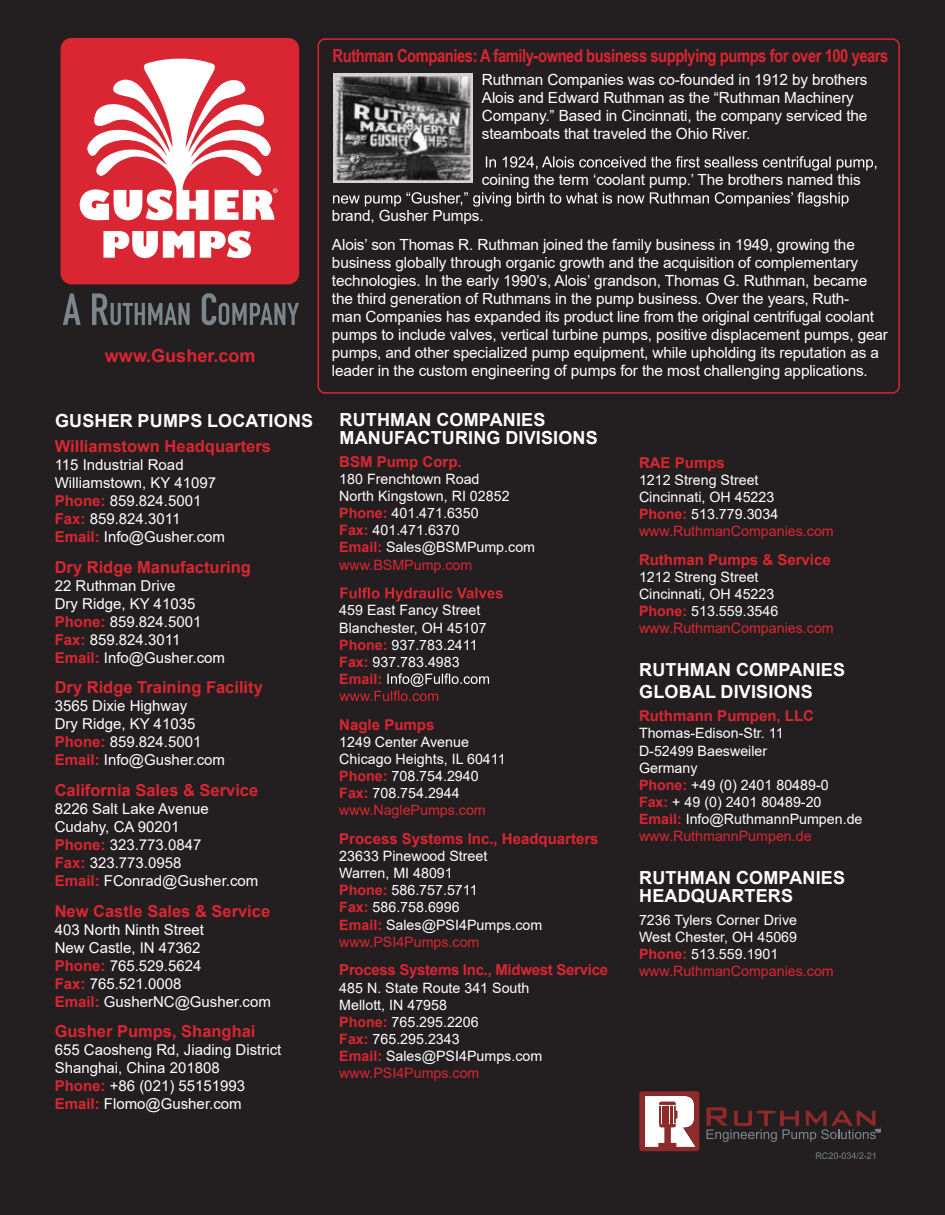
<style>
.page{position:relative;width:945px;height:1215px;background:#fff}
.page>*{position:absolute;margin:0;border:0;box-sizing:border-box;transform-origin:0 0}
.t1{font:700 18px/18px "Arial";letter-spacing:.01em;color:#fff}
.t2{font:700 18px "Arial Narrow";letter-spacing:-.025em;color:#d92632}
.t3{font:700 18px "Arial";color:#d92632}
.t4{font:700 16.5px "Arial";color:#d92632}
.t5{font:15.3px/18px "Arial";letter-spacing:-.01em;color:#fff}
.t6{font:15px/18px "Arial";color:#fff}
.t7{font:700 15px "Arial";color:#d92632}
.t8{font:700 15px "Arial";letter-spacing:-.02em;color:#d92632}
.t9{font:14.25px/17.1px "Arial";color:#fff}
.t10{font:9px "Arial";color:#7b868c}
.s1{font-weight:700;color:#d92632}
.s2{color:#d92632}
</style>
<div class="page">
<div style="left:1px;top:1px;width:943px;height:1213px;background:#231f20"></div>
<svg style="left:707px;top:1107px;width:173px;height:35px"></svg>
<svg style="left:639px;top:1091px;width:60px;height:60px;background:#c49595"></svg>
<div style="left:318px;top:38px;width:582px;height:356px;border:2px solid #d92632;border-radius:7px"></div>
<img style="left:333px;top:73px;width:139px;height:110px">
<svg style="left:340px;top:587px;width:163px;height:15px"></svg>
<svg style="left:339px;top:673px;width:150px;height:28px"></svg>
<svg style="left:486px;top:156px;width:390px;height:15px"></svg>
<svg style="left:333px;top:192px;width:516px;height:15px"></svg>
<svg style="left:834px;top:1152px;width:4px;height:7px"></svg>
<svg style="left:847px;top:1152px;width:16px;height:7px"></svg>
<div style="left:61px;top:38px;width:238px;height:246px;background:#d92632;border-radius:11px"></div>
<svg style="left:103px;top:231px;width:91px;height:27px"></svg>
<svg style="left:200px;top:231px;width:51px;height:27px"></svg>
<svg style="left:80px;top:58px;width:198px;height:162px"></svg>
<svg style="left:63px;top:293px;width:18px;height:32px"></svg>
<svg style="left:92px;top:293px;width:98px;height:32px"></svg>
<svg style="left:202px;top:293px;width:97px;height:32px"></svg>
<p class="t3" style="left:105px;top:343px;width:152px">www.Gusher.com</p>
<p class="t1" style="left:55px;top:412px;width:260px">GUSHER PUMPS LOCATIONS</p>
<p class="t4" style="left:55px;top:435px;width:218px">Williamstown Headquarters</p>
<p class="t6" style="left:55px;top:456px;width:172px">115 Industrial Road<br>Williamstown, KY 41097<br><span class="s1">Phone:</span> 859.824.5001<br><span class="s1">Fax:</span> 859.824.3011<br><span class="s1">Email:</span> Info@Gusher.com</p>
<p class="t4" style="left:55px;top:555px;width:198px">Dry Ridge Manufacturing</p>
<p class="t6" style="left:55px;top:576px;width:172px">22 Ruthman Drive<br>Dry Ridge, KY 41035<br><span class="s1">Phone:</span> 859.824.5001<br><span class="s1">Fax:</span> 859.824.3011<br><span class="s1">Email:</span> Info@Gusher.com</p>
<p class="t4" style="left:55px;top:676px;width:210px">Dry Ridge Training Facility</p>
<p class="t6" style="left:55px;top:697px;width:172px">3565 Dixie Highway<br>Dry Ridge, KY 41035<br><span class="s1">Phone:</span> 859.824.5001<br><span class="s1">Email:</span> Info@Gusher.com</p>
<p class="t4" style="left:55px;top:779px;width:205px">California Sales &amp; Service</p>
<p class="t6" style="left:55px;top:800px;width:205px">8226 Salt Lake Avenue<br>Cudahy, CA 90201<br><span class="s1">Phone:</span> 323.773.0847<br><span class="s1">Fax:</span> 323.773.0958<br><span class="s1">Email:</span> FConrad@Gusher.com</p>
<p class="t4" style="left:55px;top:899px;width:217px">New Castle Sales &amp; Service</p>
<p class="t6" style="left:55px;top:920px;width:218px">403 North Ninth Street<br>New Castle, IN 47362<br><span class="s1">Phone:</span> 765.529.5624<br><span class="s1">Fax:</span> 765.521.0008<br><span class="s1">Email:</span> GusherNC@Gusher.com</p>
<p class="t4" style="left:55px;top:1020px;width:202px">Gusher Pumps, Shanghai</p>
<p class="t6" style="left:55px;top:1041px;width:228px">655 Caosheng Rd, Jiading District<br>Shanghai, China 201808<br><span class="s1">Phone:</span> +86 (021) 55151993<br><span class="s1">Email:</span> Flomo@Gusher.com</p>
<p class="t2" style="left:333px;top:42px;width:557px">Ruthman Companies: A family-owned business supplying pumps for over 100 years</p>
<p class="t5" style="left:482px;top:70px;width:387px">Ruthman Companies was co-founded in 1912 by brothers Alois and Edward Ruthman as the “Ruthman Machinery Company.” Based in Cincinnati, the company serviced the steamboats that traveled the Ohio River.</p>
<p class="t5" style="left:482px;top:171px;width:380px">coining the term ‘coolant pump.’ The brothers named this</p>
<p class="t5" style="left:332px;top:202px;width:524px;line-height:28.8px">brand, Gusher Pumps.<br>Alois’ son Thomas R. Ruthman joined the family business in 1949, growing the</p>
<p class="t5" style="left:332px;top:254px;width:558px">business globally through organic growth and the acquisition of complementary technologies. In the early 1990’s, Alois’ grandson, Thomas G. Ruthman, became the third generation of Ruthmans in the pump business. Over the years, Ruth-<br>man Companies has expanded its product line from the original centrifugal coolant pumps to include valves, vertical turbine pumps, positive displacement pumps, gear pumps, and other specialized pump equipment, while upholding its reputation as a leader in the custom engineering of pumps for the most challenging applications.</p>
<p class="t1" style="left:340px;top:410px;width:260px">RUTHMAN COMPANIES<br>MANUFACTURING DIVISIONS</p>
<p class="t7" style="left:339px;top:451px;width:124px">BSM Pump Corp.</p>
<p class="t9" style="left:339px;top:470px;width:197px">180 Frenchtown Road<br>North Kingstown, RI 02852<br><span class="s1">Phone:</span> 401.471.6350<br><span class="s1">Fax:</span> 401.471.6370<br><span class="s1">Email:</span> Sales@BSMPump.com <span class="s2">www.BSMPump.com</span></p>
<p class="t9" style="left:339px;top:602px;width:149px">459 East Fancy Street<br>Blanchester, OH 45107<br><span class="s1">Phone:</span> 937.783.2411<br><span class="s1">Fax:</span> 937.783.4983<br><span class="s1">Email:</span></p>
<p class="t7" style="left:339px;top:714px;width:97px">Nagle Pumps</p>
<p class="t9" style="left:339px;top:733px;width:168px">1249 Center Avenue<br>Chicago Heights, IL 60411<br><span class="s1">Phone:</span> 708.754.2940<br><span class="s1">Fax:</span> 708.754.2944 <span class="s2">www.NaglePumps.com</span></p>
<p class="t7" style="left:339px;top:828px;width:261px">Process Systems Inc., Headquarters</p>
<p class="t9" style="left:339px;top:847px;width:204px">23633 Pinewood Street<br>Warren, MI 48091<br><span class="s1">Phone:</span> 586.757.5711<br><span class="s1">Fax:</span> 586.758.6996<br><span class="s1">Email:</span> Sales@PSI4Pumps.com <span class="s2">www.PSI4Pumps.com</span></p>
<p class="t8" style="left:339px;top:960px;width:270px">Process Systems Inc., Midwest Service</p>
<p class="t9" style="left:339px;top:979px;width:204px">485 N. State Route 341 South<br>Mellott, IN 47958<br><span class="s1">Phone:</span> 765.295.2206<br><span class="s1">Fax:</span> 765.295.2343<br><span class="s1">Email:</span> Sales@PSI4Pumps.com <span class="s2">www.PSI4Pumps.com</span></p>
<p class="t7" style="left:639px;top:452px;width:87px">RAE Pumps</p>
<p class="t9" style="left:639px;top:471px;width:196px">1212 Streng Street<br>Cincinnati, OH 45223<br><span class="s1">Phone:</span> 513.779.3034 <span class="s2">www.RuthmanCompanies.com</span></p>
<p class="t7" style="left:639px;top:549px;width:193px">Ruthman Pumps &amp; Service</p>
<p class="t9" style="left:639px;top:568px;width:196px">1212 Streng Street<br>Cincinnati, OH 45223<br><span class="s1">Phone:</span> 513.559.3546 <span class="s2">www.RuthmanCompanies.com</span></p>
<p class="t1" style="left:639px;top:659px;width:207px;line-height:21.6px">RUTHMAN COMPANIES<br>GLOBAL DIVISIONS</p>
<p class="t7" style="left:639px;top:706px;width:177px">Ruthmann Pumpen, LLC</p>
<p class="t9" style="left:639px;top:725px;width:225px">Thomas-Edison-Str. 11<br>D-52499 Baesweiler<br>Germany<br><span class="s1">Phone:</span> +49 (0) 2401 80489-0<br><span class="s1">Fax:</span> + 49 (0) 2401 80489-20<br><span class="s1">Email:</span> Info@RuthmannPumpen.de <span class="s2">www.RuthmannPumpen.de</span></p>
<p class="t1" style="left:639px;top:869px;width:207px">RUTHMAN COMPANIES<br>HEADQUARTERS</p>
<p class="t9" style="left:639px;top:911px;width:196px">7236 Tylers Corner Drive<br>West Chester, OH 45069<br><span class="s1">Phone:</span> 513.559.1901 <span class="s2">www.RuthmanCompanies.com</span></p>
<p class="t10" style="left:815px;top:1149px;width:63px">RC2 -0 / -21</p>
</div>
